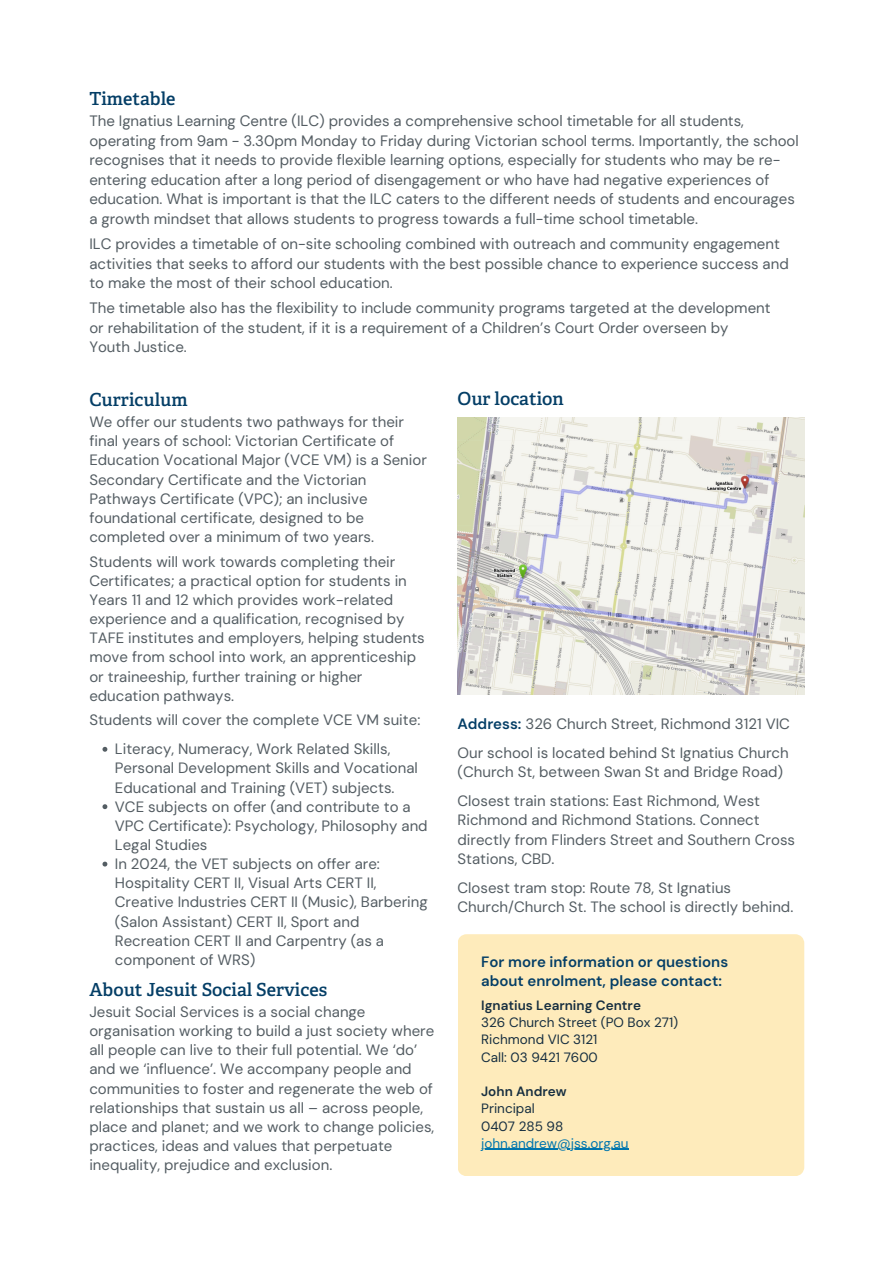
<style>
.page{position:relative;width:894px;height:1264px;background:#fff}
.page>*{position:absolute;margin:0;border:0;box-sizing:border-box;transform-origin:0 0}
.t1{font:600 18px "Adelle";color:#043e66}
.t2{font:15px/19.2px "DM Sans";color:#545d63}
.t3{font:600 15px/19.5px "DM Sans";color:#043e66}
.t4{font:13.5px "DM Sans";color:#162e40}
.t5{font:600 13.5px "DM Sans";color:#162e40}
.t6{font:13.5px "DM Sans";color:#0075ad}
.s1{font-weight:600;color:#043e66}
</style>
<div class="page">
<img style="left:457px;top:418px;width:347px;height:276px">
<svg style="left:102px;top:746px;width:5px;height:5px"></svg>
<svg style="left:102px;top:804px;width:5px;height:5px"></svg>
<svg style="left:102px;top:861px;width:5px;height:5px"></svg>
<div style="left:458px;top:934px;width:346px;height:242px;background:#feebbb"></div>
<hr style="left:481px;top:1148px;width:76px;height:1px;background:#0075ad">
<hr style="left:557px;top:1148px;width:71px;height:1px;background:#0075ad">
<h3 class="t1" style="left:89px;top:89px;width:88px">Timetable</h3>
<h3 class="t2" style="left:89px;top:111px;width:710px">The Ignatius Learning Centre (ILC) provides a comprehensive school timetable for all students, operating from 9am - 3.30pm Monday to Friday during Victorian school terms. Importantly, the school recognises that it needs to provide flexible learning options, especially for students who may be re&shy;entering education after a long period of disengagement or who have had negative experiences of education. What is important is that the ILC caters to the different needs of students and encourages a growth mindset that allows students to progress towards a full-time school timetable.</h3>
<h3 class="t2" style="left:89px;top:234px;width:700px">ILC provides a timetable of on-site schooling combined with outreach and community engagement activities that seeks to afford our students with the best possible chance to experience success and to make the most of their school education.</h3>
<h3 class="t2" style="left:89px;top:298px;width:682px">The timetable also has the flexibility to include community programs targeted at the development or rehabilitation of the student, if it is a requirement of a Children’s Court Order overseen by<br>Youth Justice.</h3>
<h3 class="t1" style="left:89px;top:390px;width:100px">Curriculum</h3>
<h3 class="t2" style="left:89px;top:412px;width:339px">We offer our students two pathways for their final years of school: Victorian Certificate of Education Vocational Major (VCE VM) is a Senior Secondary Certificate and the Victorian Pathways Certificate (VPC); an inclusive foundational certificate, designed to be completed over a minimum of two years.</h3>
<h3 class="t2" style="left:89px;top:552px;width:337px">Students will work towards completing their Certificates; a practical option for students in Years 11 and 12 which provides work-related experience and a qualification, recognised by TAFE institutes and employers, helping students move from school into work, an apprenticeship or traineeship, further training or higher education pathways.</h3>
<h3 class="t2" style="left:89px;top:710px;width:332px">Students will cover the complete VCE VM suite:</h3>
<h3 class="t2" style="left:115px;top:739px;width:304px">Literacy, Numeracy, Work Related Skills,<br>Personal Development Skills and Vocational<br>Educational and Training (VET) subjects.</h3>
<h3 class="t2" style="left:115px;top:797px;width:314px">VCE subjects on offer (and contribute to a<br>VPC Certificate): Psychology, Philosophy and<br>Legal Studies</h3>
<p class="t2" style="left:115px;top:854px;width:314px">In 2024, the VET subjects on offer are:<br>Hospitality CERT II, Visual Arts CERT II, Creative Industries CERT II (Music), Barbering (Salon Assistant) CERT II, Sport and Recreation CERT II and Carpentry (as a component of WRS)</p>
<p class="t1" style="left:89px;top:979px;width:239px">About Jesuit Social Services</p>
<p class="t2" style="left:89px;top:1002px;width:346px">Jesuit Social Services is a social change organisation working to build a just society where all people can live to their full potential. We ‘do’ and we ‘influence’. We accompany people and communities to foster and regenerate the web of relationships that sustain us all – across people, place and planet; and we work to change policies, practices, ideas and values that perpetuate inequality, prejudice and exclusion.</p>
<p class="t1" style="left:457px;top:389px;width:108px">Our location</p>
<h3 class="t2" style="left:457px;top:714px;width:334px"><span class="s1">Address:</span> 326 Church Street, Richmond 3121 VIC</h3>
<h1 class="t2" style="left:457px;top:742px;width:333px">Our school is located behind St Ignatius Church (Church St, between Swan St and Bridge Road)</h1>
<p class="t2" style="left:457px;top:791px;width:339px">Closest train stations: East Richmond, West Richmond and Richmond Stations. Connect directly from Flinders Street and Southern Cross Stations, CBD.</p>
<h3 class="t2" style="left:457px;top:877px;width:337px">Closest tram stop: Route 78, St Ignatius<br>Church/Church St. The school is directly behind.</h3>
<h2 class="t3" style="left:481px;top:952px;width:248px">For more information or questions about enrolment, please contact:</h2>
<p class="t5" style="left:481px;top:996px;width:161px">Ignatius Learning Centre</p>
<p class="t4" style="left:481px;top:1013px;width:199px">326 Church Street (PO Box 271)</p>
<p class="t4" style="left:481px;top:1030px;width:118px">Richmond VIC 3121</p>
<p class="t4" style="left:481px;top:1048px;width:118px">Call: 03 9421 7600</p>
<p class="t5" style="left:481px;top:1082px;width:87px">John Andrew</p>
<p class="t4" style="left:481px;top:1099px;width:55px">Principal</p>
<p class="t4" style="left:481px;top:1117px;width:84px">0407 285 98</p>
<p class="t6" style="left:481px;top:1134px;width:149px">john.andrew@jss.org.au</p>
</div>
